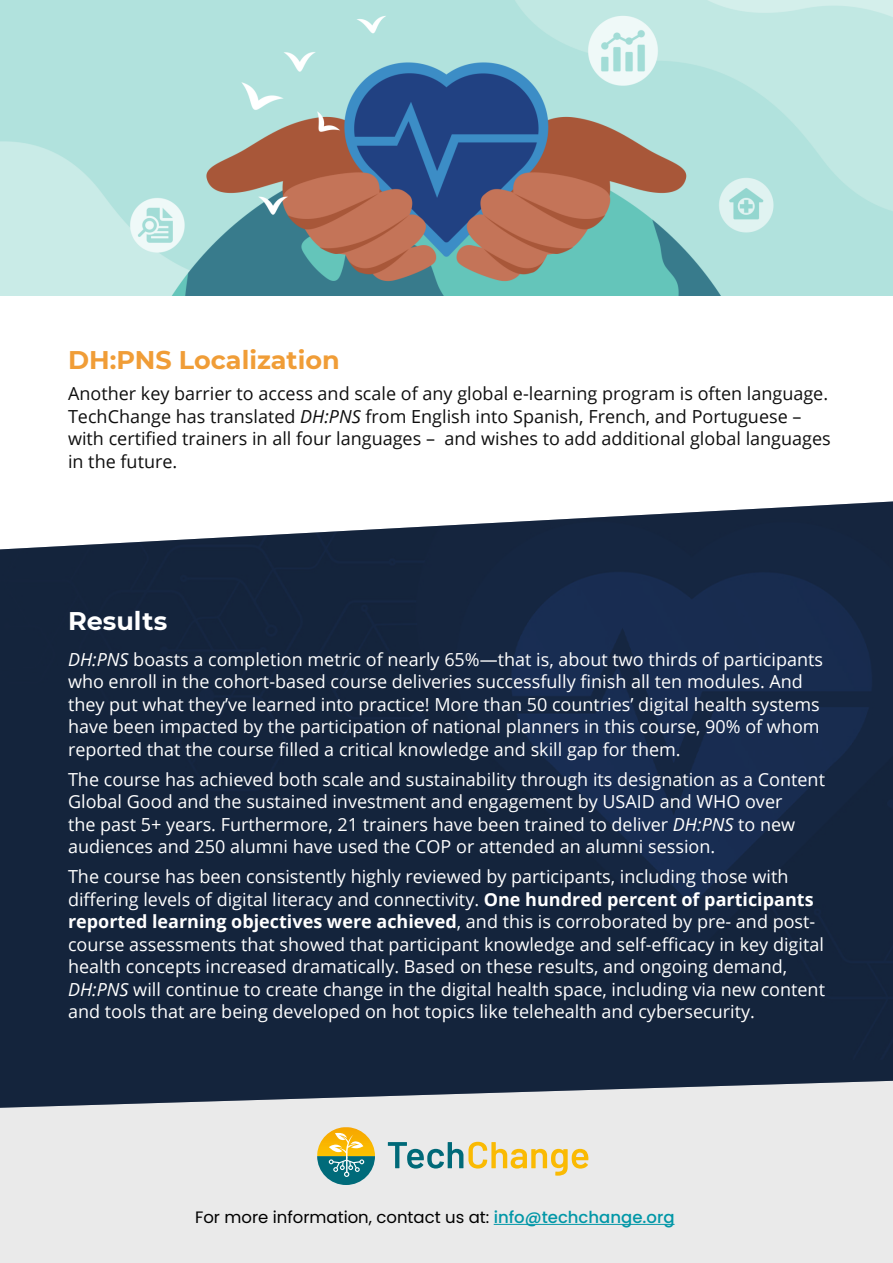
<style>
.page{position:relative;width:893px;height:1263px;background:#fff}
.page>*{position:absolute;margin:0;border:0;box-sizing:border-box;transform-origin:0 0}
.t1{font:700 25.5px "Montserrat";color:#f09d37}
.t2{font:700 25.5px "Montserrat";color:#fff}
.t3{font:18px/22.5px "Open Sans";color:#fff}
.t4{font:18px/22.5px "Open Sans";color:#0f0f0f}
.t5{font:16.5px "Poppins";color:#000}
.s1{font-style:italic}
.s2{font-weight:700}
.s3{font-weight:500;color:#0197a7}
</style>
<div class="page">
<img style="left:0;top:0;width:893px;height:295px">
<div style="left:0;top:1060px;width:893px;height:203px;background:#eaeaea"></div>
<svg style="left:0;top:501px;width:893px;height:607px;background:#23324b"></svg>
<img style="left:332px;top:1127px;width:29px;height:4px">
<svg style="left:317px;top:1131px;width:58px;height:54px"></svg>
<svg style="left:388px;top:1142px;width:200px;height:34px"></svg>
<hr style="left:494px;top:1224px;width:180px;height:1px;background:#0197a7">
<h1 class="t1" style="left:68px;top:342px;width:273px">DH:PNS Localization</h1>
<p class="t4" style="left:68px;top:382px;width:764px">Another key barrier to access and scale of any global e-learning program is often language.<br>TechChange has translated <span class="s1">DH:PNS</span> from English into Spanish, French, and Portuguese – with certified trainers in all four languages – and wishes to add additional global languages in the future.</p>
<h1 class="t2" style="left:68px;top:603px;width:101px">Results</h1>
<p class="t3" style="left:68px;top:647px;width:756px"><span class="s1">DH:PNS</span> boasts a completion metric of nearly 65%—that is, about two thirds of participants who enroll in the cohort-based course deliveries successfully finish all ten modules. And they put what they’ve learned into practice! More than 50 countries’ digital health systems have been impacted by the participation of national planners in this course, 90% of whom reported that the course filled a critical knowledge and skill gap for them.</p>
<p class="t3" style="left:68px;top:767px;width:758px">The course has achieved both scale and sustainability through its designation as a Content Global Good and the sustained investment and engagement by USAID and WHO over<br>the past 5+ years. Furthermore, 21 trainers have been trained to deliver <span class="s1">DH:PNS</span> to new audiences and 250 alumni have used the COP or attended an alumni session.</p>
<p class="t3" style="left:68px;top:865px;width:758px">The course has been consistently highly reviewed by participants, including those with differing levels of digital literacy and connectivity. <span class="s2">One hundred percent of participants reported learning objectives were achieved</span>, and this is corroborated by pre- and post&shy;course assessments that showed that participant knowledge and self-efficacy in key digital health concepts increased dramatically. Based on these results, and ongoing demand, <span class="s1">DH:PNS</span> will continue to create change in the digital health space, including via new content and tools that are being developed on hot topics like telehealth and cybersecurity.</p>
<p class="t5" style="left:195px;top:1208px;width:481px">For more information, contact us at: <span class="s3">info@techchange.org</span></p>
</div>
